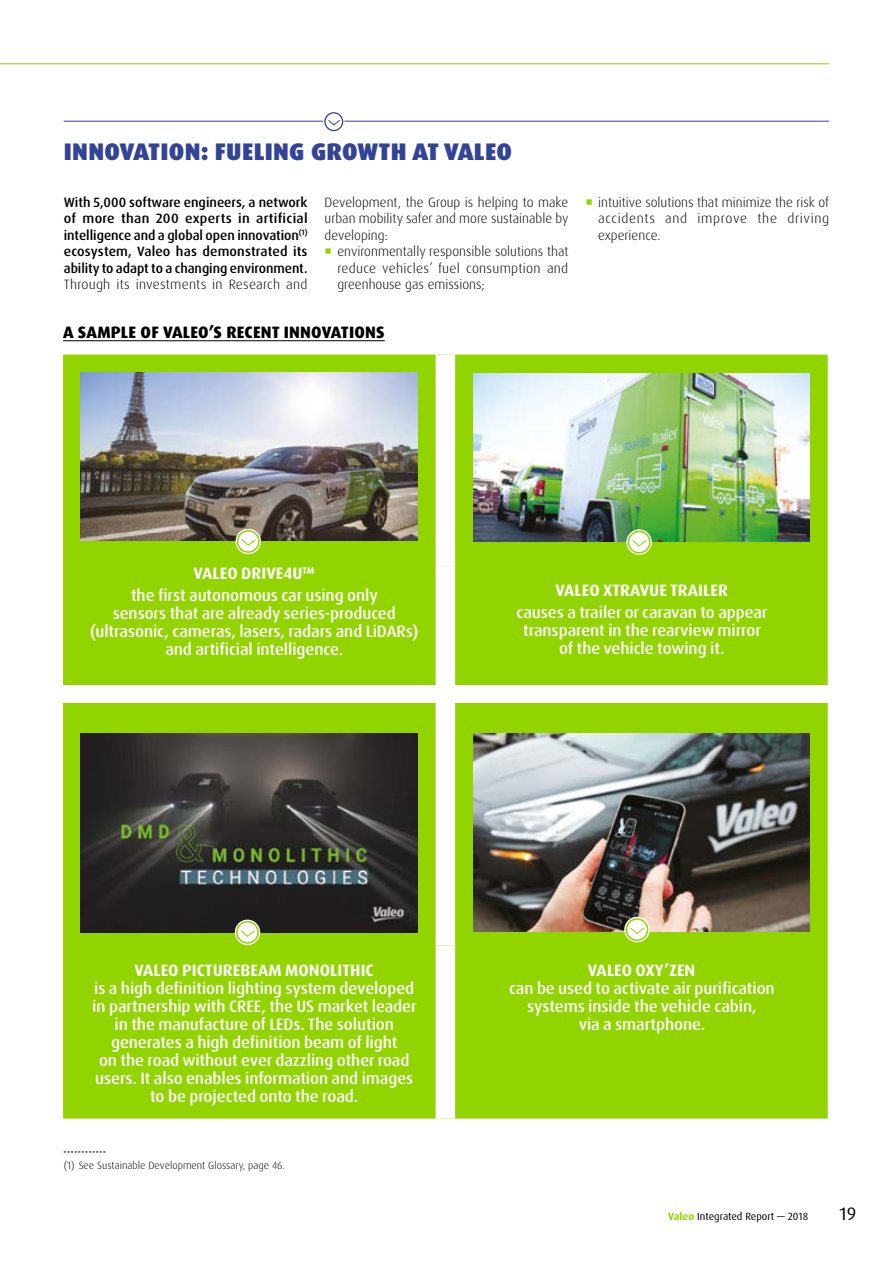
<style>
.page{position:relative;width:893px;height:1263px;background:#fff}
.page>*{position:absolute;margin:0;border:0;box-sizing:border-box;transform-origin:0 0}
.t1{font:900 24px "Dax OT";letter-spacing:.01em;color:#334395}
.t2{font:18px "Dax OT";color:#000}
.t3{font:500 16.5px/18px "Dax OT";letter-spacing:-.005em;color:#fff;text-align:center}
.t4{font:700 16.5px "Dax OT";letter-spacing:.005em;color:#fff}
.t5{font:800 16.5px "Dax OT";letter-spacing:.01em;color:#000}
.t6{font:300 13.5px/16.5px "Dax OT";color:#000;text-align:justify}
.t7{font:500 13.5px/16.5px "Dax OT";letter-spacing:-.005em;color:#000;text-align:justify}
.t8{font:10.5px "Dax OT";color:#000}
.t9{font:300 10.5px "Dax OT";color:#000}
.s1{color:#91d400}
.s2{font-weight:700}
.s3{font-weight:700;color:#91d400}
</style>
<div class="page">
<hr style="left:0;top:64px;width:829px;height:1px;background:#91d400">
<hr style="left:64px;top:121px;width:765px;height:1px;background:#334395">
<svg style="left:323px;top:111px;width:21px;height:21px"></svg>
<div style="left:324px;top:112px;width:19px;height:19px;border:1px solid #334395;border-radius:50%"></div>
<svg style="left:328px;top:119px;width:13px;height:7px"></svg>
<svg style="left:64px;top:1151px;width:41px;height:1px"></svg>
<hr style="left:63px;top:340px;width:322px;height:1px;background:#000">
<div style="left:63px;top:355px;width:765px;height:763px;background:#91d400"></div>
<div style="left:63px;top:685px;width:765px;height:17px;background:#fff"></div>
<div style="left:436px;top:355px;width:19px;height:211px;background:#fff"></div>
<div style="left:436px;top:566px;width:19px;height:119px;background:#fff"></div>
<div style="left:436px;top:702px;width:19px;height:244px;background:#fff"></div>
<div style="left:436px;top:946px;width:19px;height:172px;background:#fff"></div>
<img style="left:80px;top:372px;width:338px;height:169px">
<img style="left:473px;top:373px;width:336px;height:168px">
<img style="left:80px;top:733px;width:338px;height:199px">
<img style="left:473px;top:734px;width:337px;height:198px">
<svg style="left:236px;top:529px;width:25px;height:25px"></svg>
<div style="left:237px;top:530px;width:23px;height:23px;border:2px solid #91d400;border-radius:50%"></div>
<svg style="left:241px;top:539px;width:15px;height:7px"></svg>
<svg style="left:626px;top:529px;width:26px;height:26px"></svg>
<div style="left:628px;top:531px;width:22px;height:22px;border:2px solid #91d400;border-radius:50%"></div>
<svg style="left:632px;top:539px;width:15px;height:8px"></svg>
<svg style="left:235px;top:920px;width:25px;height:25px"></svg>
<div style="left:236px;top:921px;width:23px;height:23px;border:2px solid #91d400;border-radius:50%"></div>
<svg style="left:240px;top:930px;width:16px;height:7px"></svg>
<svg style="left:624px;top:917px;width:26px;height:25px"></svg>
<div style="left:626px;top:918px;width:22px;height:23px;border:2px solid #91d400;border-radius:50%"></div>
<svg style="left:629px;top:927px;width:16px;height:7px"></svg>
<h1 class="t1" style="left:64px;top:136px;width:450px">INNOVATION: FUELING GROWTH AT VALEO</h1>
<p class="t7" style="left:64px;top:194px;width:245px">With 5,000 software engineers, a network of more than 200 experts in artificial intelligence and a global open innovation<sup>(1) </sup>ecosystem, Valeo has demonstrated its ability to adapt to a changing environment.</p>
<p class="t6" style="left:64px;top:277px;width:245px">Through its investments in Research and</p>
<p class="t6" style="left:325px;top:194px;width:246px">Development, the Group is helping to make urban mobility safer and more sustainable by developing:</p>
<p class="t6" style="left:337px;top:243px;width:233px;text-indent:-13px"><span class="s1">○</span> environmentally responsible solutions that reduce vehicles’ fuel consumption and greenhouse gas emissions;</p>
<p class="t5" style="left:63px;top:321px;width:323px">A SAMPLE OF VALEO’S RECENT INNOVATIONS</p>
<p class="t6" style="left:598px;top:194px;width:233px;text-indent:-13px"><span class="s1">○</span> intuitive solutions that minimize the risk of accidents and improve the driving experience.</p>
<p class="t3" style="left:131px;top:562px;width:248px;line-height:22.2px"><span class="s2">VALEO DRIVE4U</span><sup>TM<br></sup>the first autonomous car using only</p>
<p class="t3" style="left:90px;top:605px;width:330px">sensors that are already series-produced (ultrasonic, cameras, lasers, radars and LiDARs) and artificial intelligence.</p>
<p class="t4" style="left:555px;top:580px;width:174px">VALEO XTRAVUE TRAILER</p>
<p class="t3" style="left:517px;top:604px;width:252px">causes a trailer or caravan to appear transparent in the rearview mirror of the vehicle towing it.</p>
<p class="t4" style="left:134px;top:959px;width:241px">VALEO PICTUREBEAM MONOLITHIC</p>
<p class="t3" style="left:92px;top:979px;width:326px">is a high definition lighting system developed in partnership with CREE, the US market leader in the manufacture of LEDs. The solution generates a high definition beam of light<br>on the road without ever dazzling other road users. It also enables information and images to be projected onto the road.</p>
<p class="t9" style="left:64px;top:1158px;width:223px">(1) See Sustainable Development Glossary, page 46.</p>
<p class="t4" style="left:588px;top:959px;width:109px">VALEO OXY’ZEN</p>
<p class="t3" style="left:509px;top:979px;width:267px">can be used to activate air purification systems inside the vehicle cabin,<br>via a smartphone.</p>
<p class="t8" style="left:674px;top:1210px;width:98px">Registration Documen</p>
<p class="t2" style="left:839px;top:1202px;width:18px">19</p>
<p class="t8" style="left:647px;top:1210px;width:162px"><span class="s1">Valeo</span><span class="s3">Valeo</span> Integrated Report — 2018</p>
</div>
